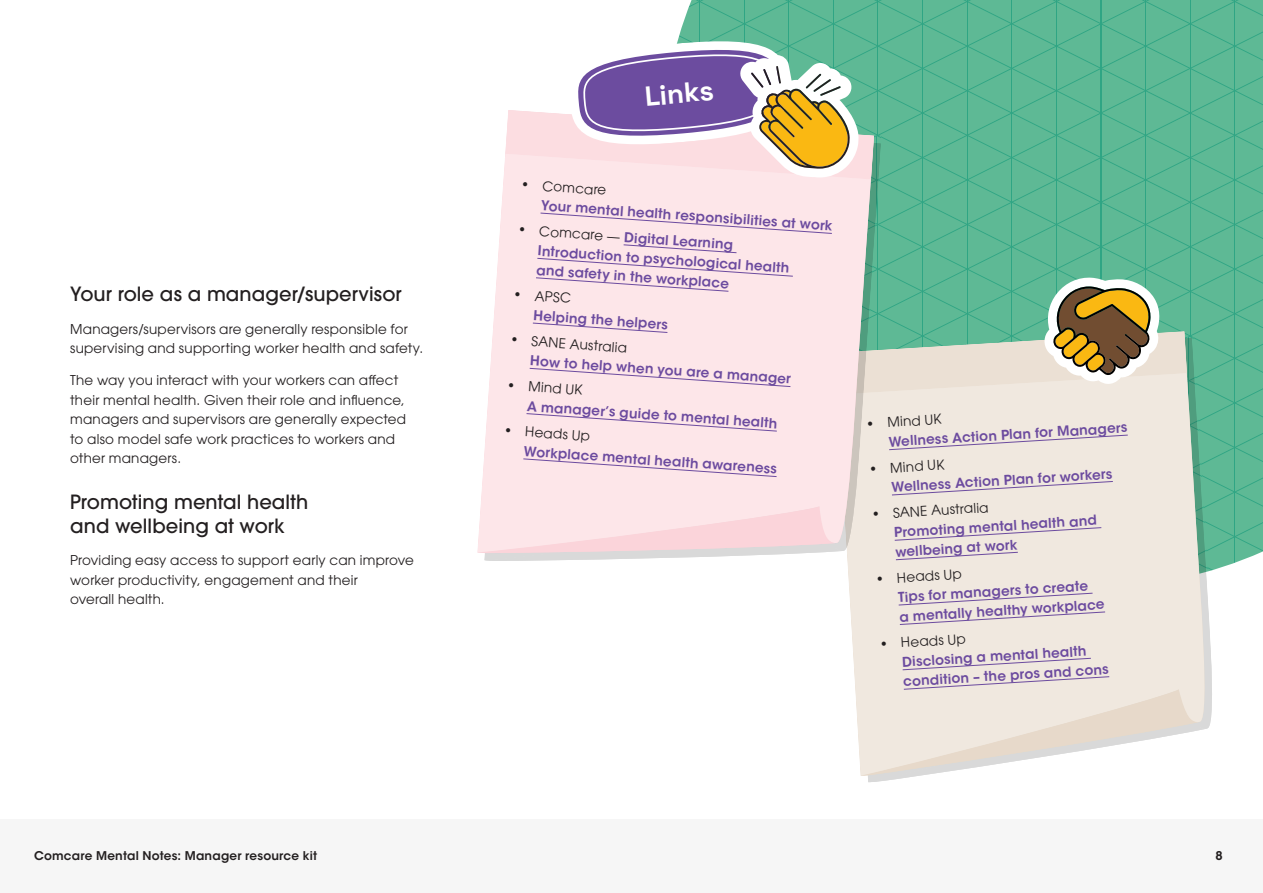
<style>
.page{position:relative;width:1263px;height:893px;background:#fff}
.page>*{position:absolute;margin:0;border:0;box-sizing:border-box;transform-origin:0 0}
.t1{font:700 27.6px "Space Grotesk";color:#fff}
.Heading_2{font:500 19.5px/24px "ITC Avant Garde Pro";letter-spacing:.005em;color:#231f20}
.t2{font:600 13.5px/19.5px "ITC Avant Garde Std";color:#6c4b9f}
.Body{font:13.5px/19.5px "ITC Avant Garde Pro";letter-spacing:.015em;color:#231f20}
.t3{font:600 12px "ITC Avant Garde Std";letter-spacing:.015em;color:#231f20}
.s1{font-family:"ITC Avant Garde Pro";font-weight:400;color:#231f20}
</style>
<div class="page">
<div style="left:0;top:819px;width:1263px;height:74px;background:#f6f6f6"></div>
<svg style="left:678px;top:0;width:585px;height:569px;background:#5cb895"></svg>
<svg style="left:835px;top:331px;width:375px;height:430px;background:#e8e6dc"></svg>
<svg style="left:481px;top:163px;width:393px;height:390px;background:#fae6e8"></svg>
<svg style="left:477px;top:506px;width:365px;height:55px;background:#f7e0e3"></svg>
<svg style="left:540px;top:212px;width:293px;height:22px;background:#f6dee5"></svg>
<svg style="left:535px;top:244px;width:259px;height:48px;background:#f6dee5"></svg>
<svg style="left:532px;top:322px;width:136px;height:11px"></svg>
<svg style="left:529px;top:368px;width:262px;height:19px;background:#f5dde5"></svg>
<svg style="left:526px;top:413px;width:252px;height:19px;background:#f5dde5"></svg>
<svg style="left:522px;top:458px;width:255px;height:19px;background:#f5dde5"></svg>
<svg style="left:888px;top:434px;width:240px;height:16px;background:#e7deda"></svg>
<svg style="left:891px;top:481px;width:223px;height:15px;background:#e7ddda"></svg>
<svg style="left:894px;top:527px;width:208px;height:14px;background:#e6dcda"></svg>
<svg style="left:895px;top:551px;width:124px;height:9px"></svg>
<svg style="left:898px;top:592px;width:208px;height:33px;background:#e8dedb"></svg>
<svg style="left:860px;top:657px;width:346px;height:125px"></svg>
<svg style="left:835px;top:277px;width:359px;height:124px;background:#abc1a6"></svg>
<svg style="left:505px;top:39px;width:376px;height:148px"></svg>
<h2 class="Heading_2" style="left:70px;top:282px;width:333px">Your role as a manager/supervisor</h2>
<p class="Body" style="left:70px;top:319px;width:354px">Managers/supervisors are generally responsible for supervising and supporting worker health and safety.</p>
<p class="Body" style="left:70px;top:371px;width:337px">The way you interact with your workers can affect their mental health. Given their role and influence, managers and supervisors are generally expected to also model safe work practices to workers and other managers.</p>
<h2 class="Heading_2" style="left:70px;top:489px;width:239px">Promoting mental health and wellbeing at work</h2>
<p class="Body" style="left:70px;top:550px;width:345px">Providing easy access to support early can improve worker productivity, engagement and their<br>overall health.</p>
<p class="t1" style="left:643px;top:76px;width:70px;rotate:-5deg">Links</p>
<p class="t2" style="left:543px;top:176px;width:293px;text-indent:-21px;rotate:4deg"><span class="s1">• Comcare<br></span>Your mental health responsibilities at work</p>
<p class="t2" style="left:540px;top:221px;width:254px;text-indent:-21px;rotate:4deg"><span class="s1">• Comcare —</span> Digital Learning<br>Introduction to psychological health and safety in the workplace</p>
<p class="t2" style="left:535px;top:286px;width:136px;text-indent:-21px;rotate:4deg"><span class="s1">• APSC<br></span>Helping the helpers</p>
<p class="t2" style="left:532px;top:331px;width:263px;text-indent:-21px;rotate:4deg"><span class="s1">• SANE Australia<br></span>How to help when you are a manager</p>
<p class="t2" style="left:529px;top:376px;width:252px;text-indent:-21px;rotate:4deg"><span class="s1">• Mind UK<br></span>A manager’s guide to mental health</p>
<p class="t2" style="left:526px;top:422px;width:255px;text-indent:-21px;rotate:4deg"><span class="s1">• Heads Up<br></span>Workplace mental health awareness</p>
<p class="t2" style="left:887px;top:413px;width:240px;line-height:18.6px;text-indent:-21px;rotate:-3deg"><span class="s1">• Mind UK<br></span>Wellness Action Plan for Managers</p>
<p class="t2" style="left:890px;top:458px;width:223px;line-height:18.8px;text-indent:-21px;rotate:-3deg"><span class="s1">• Mind UK<br></span>Wellness Action Plan for workers</p>
<p class="t2" style="left:893px;top:503px;width:204px;text-indent:-21px;rotate:-3deg"><span class="s1">• SANE Australia<br></span>Promoting mental health and wellbeing at work</p>
<p class="t2" style="left:897px;top:568px;width:207px;text-indent:-21px;rotate:-3deg"><span class="s1">• Heads Up<br></span>Tips for managers to create<br>a mentally healthy workplace</p>
<p class="t2" style="left:901px;top:633px;width:207px;text-indent:-21px;rotate:-3deg"><span class="s1">• Heads Up<br></span>Disclosing a mental health condition – the pros and cons</p>
<p class="t3" style="left:34px;top:848px;width:285px">Comcare Mental Notes: Manager resource kit</p>
<p class="t3" style="left:1215px;top:848px;width:9px">8</p>
</div>
